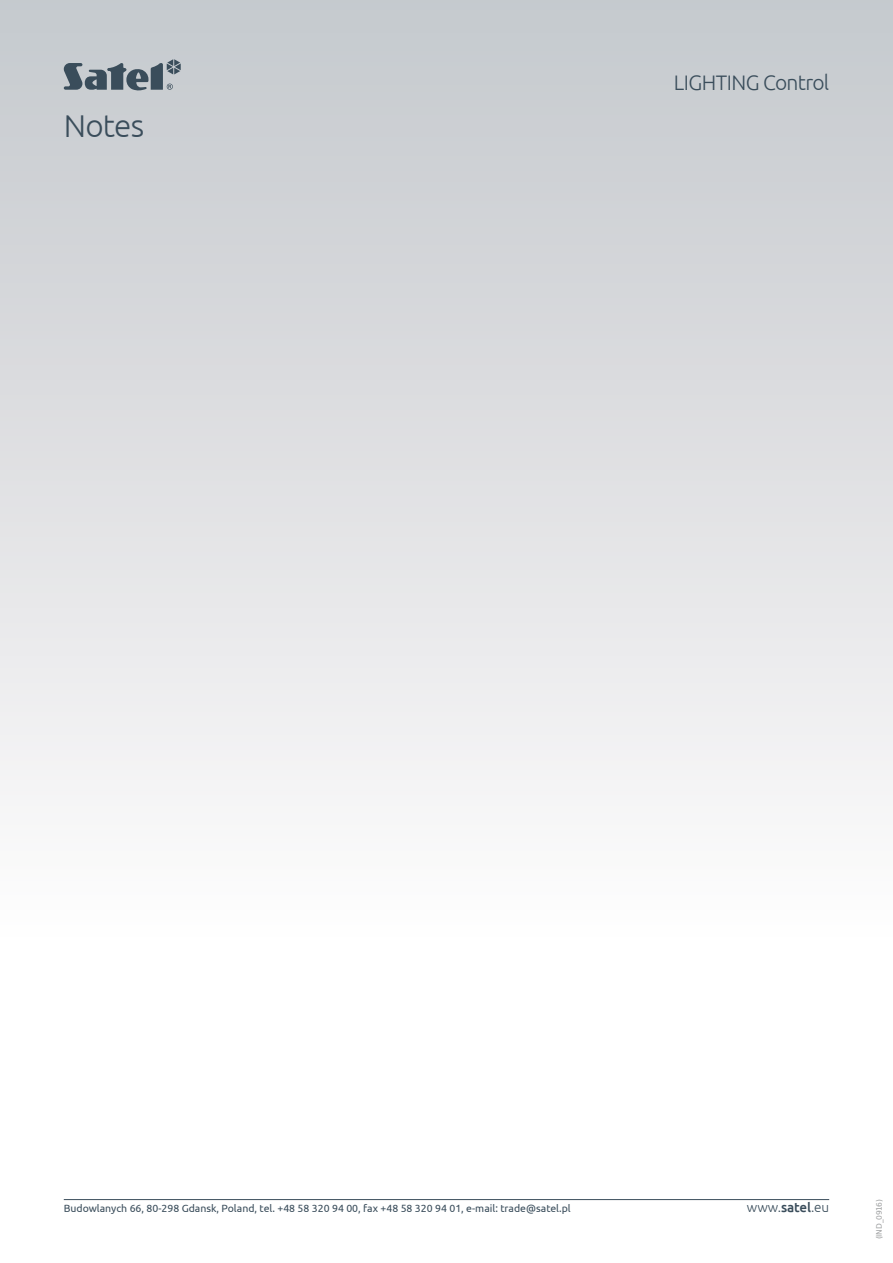
<style>
.page{position:relative;width:893px;height:1263px;background:#fff}
.page>*{position:absolute;margin:0;border:0;box-sizing:border-box;transform-origin:0 0}
.notatki{font:300 31.5px "Ubuntu";letter-spacing:-.025em;color:#3a4d5b}
.TYTUŁ_-_NEXT_PAGES{font:300 21px "Ubuntu";letter-spacing:-.03em;color:#3a4d5b}
.t1{font:300 13.5px "Ubuntu";color:#3a4d5b}
.t2{font:10.5px "Ubuntu";color:#3a4d5b}
.t3{font:7.5px "Prima Sans EU";letter-spacing:-.02em;color:#9c9e9f}
.s1{font-weight:500}
</style>
<div class="page">
<div style="left:0;top:0;width:893px;height:940px;background:linear-gradient(to bottom,#c4c7cc,#fdfcfc)"></div>
<hr style="left:64px;top:1199px;width:765px;height:1px;background:#3a4d5b">
<svg style="left:64px;top:59px;width:117px;height:32px;background:#859099"></svg>
<p class="notatki" style="left:64px;top:107px;width:82px">Notes</p>
<p class="TYTUŁ_-_NEXT_PAGES" style="left:674px;top:70px;width:157px">LIGHTING Control</p>
<p class="t2" style="left:64px;top:1202px;width:508px">Budowlanych 66, 80-298 Gdansk, Poland, tel. +48 58 320 94 00, fax +48 58 320 94 01, e-mail: trade@satel.pl</p>
<p class="t1" style="left:747px;top:1199px;width:84px">www.<span class="s1">satel</span>.eu</p>
<p class="t3" style="left:874px;top:1239px;width:41px;rotate:-90deg">(IND_0916)</p>
</div>
